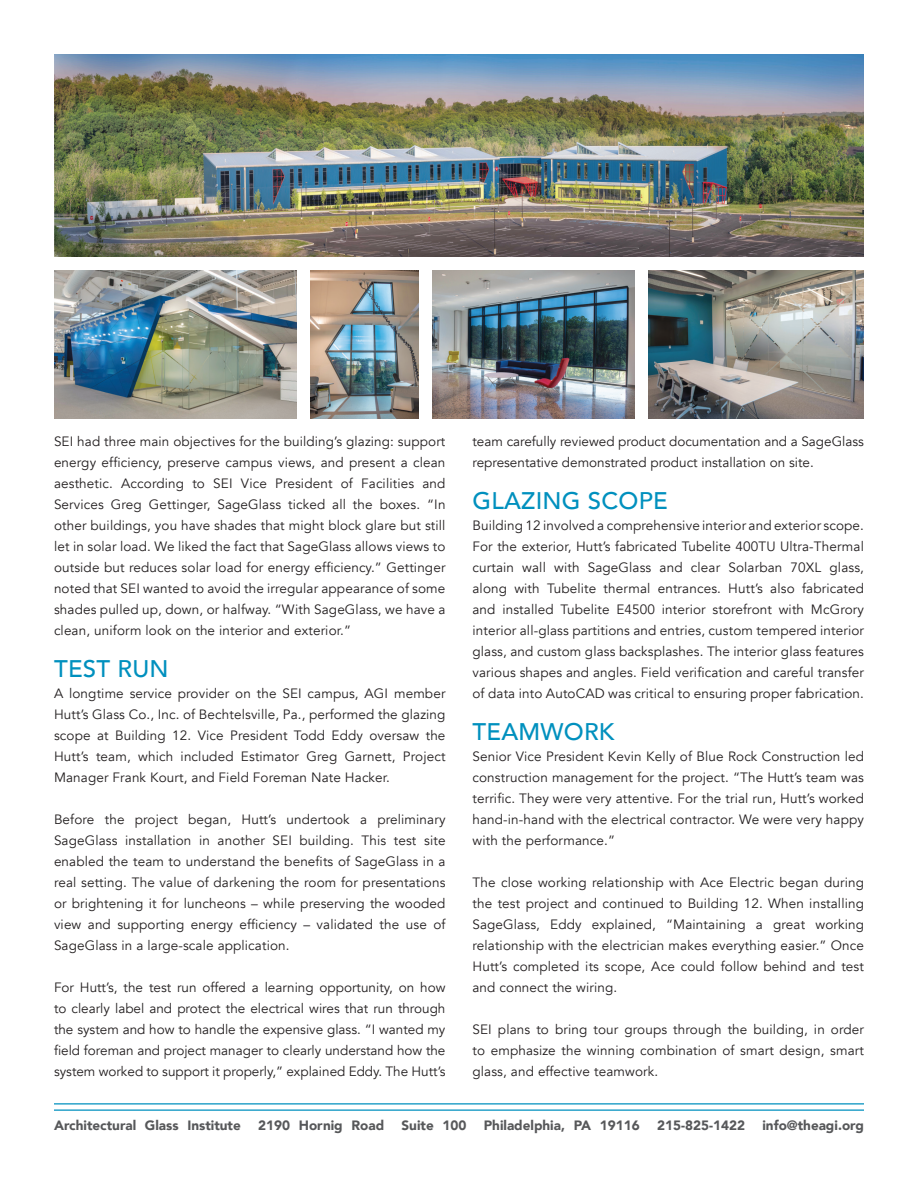
<style>
.page{position:relative;width:918px;height:1188px;background:#fff}
.page>*{position:absolute;margin:0;border:0;box-sizing:border-box;transform-origin:0 0}
.t1{font:500 24px "Avenir";letter-spacing:.01em;color:#0090be}
.t2{font:13.5px/21px "Avenir";letter-spacing:.01em;color:#231f20;text-align:justify}
.t3{font:900 13.5px "Avenir";color:#57585a}
</style>
<div class="page">
<hr style="left:54px;top:1103px;width:810px;height:2px;background:#0090be">
<hr style="left:54px;top:1109px;width:810px;height:2px;background:#0090be">
<img style="left:54px;top:54px;width:810px;height:202px">
<img style="left:432px;top:270px;width:202px;height:148px">
<img style="left:54px;top:270px;width:243px;height:148px">
<img style="left:648px;top:270px;width:216px;height:148px">
<img style="left:310px;top:270px;width:108px;height:148px">
<p class="t2" style="left:54px;top:431px;width:393px">SEI had three main objectives for the building’s glazing: support energy efficiency, preserve campus views, and present a clean aesthetic. According to SEI Vice President of Facilities and Services Greg Gettinger, SageGlass ticked all the boxes. “In other buildings, you have shades that might block glare but still let in solar load. We liked the fact that SageGlass allows views to outside but reduces solar load for energy efficiency.” Gettinger noted that SEI wanted to avoid the irregular appearance of some shades pulled up, down, or halfway. “With SageGlass, we have a clean, uniform look on the interior and exterior.”</p>
<p class="t1" style="left:54px;top:647px;width:116px">TEST RUN</p>
<p class="t2" style="left:54px;top:683px;width:393px">A longtime service provider on the SEI campus, AGI member Hutt’s Glass Co., Inc. of Bechtelsville, Pa., performed the glazing scope at Building 12. Vice President Todd Eddy oversaw the Hutt’s team, which included Estimator Greg Garnett, Project Manager Frank Kourt, and Field Foreman Nate Hacker.</p>
<p class="t2" style="left:54px;top:809px;width:393px">Before the project began, Hutt’s undertook a preliminary SageGlass installation in another SEI building. This test site enabled the team to understand the benefits of SageGlass in a real setting. The value of darkening the room for presentations or brightening it for luncheons – while preserving the wooded view and supporting energy efficiency – validated the use of SageGlass in a large-scale application.</p>
<p class="t2" style="left:54px;top:977px;width:393px">For Hutt’s, the test run offered a learning opportunity, on how to clearly label and protect the electrical wires that run through the system and how to handle the expensive glass. “I wanted my field foreman and project manager to clearly understand how the system worked to support it properly,” explained Eddy. The Hutt’s</p>
<p class="t2" style="left:472px;top:431px;width:393px">team carefully reviewed product documentation and a SageGlass representative demonstrated product installation on site.</p>
<p class="t1" style="left:472px;top:479px;width:197px">GLAZING SCOPE</p>
<p class="t2" style="left:472px;top:515px;width:393px">Building 12 involved a comprehensive interior and exterior scope.<br>For the exterior, Hutt’s fabricated Tubelite 400TU Ultra-Thermal curtain wall with SageGlass and clear Solarban 70XL glass, along with Tubelite thermal entrances. Hutt’s also fabricated and installed Tubelite E4500 interior storefront with McGrory interior all-glass partitions and entries, custom tempered interior glass, and custom glass backsplashes. The interior glass features various shapes and angles. Field verification and careful transfer of data into AutoCAD was critical to ensuring proper fabrication.</p>
<p class="t1" style="left:472px;top:710px;width:144px">TEAMWORK</p>
<p class="t2" style="left:472px;top:746px;width:393px">Senior Vice President Kevin Kelly of Blue Rock Construction led construction management for the project. “The Hutt’s team was terrific. They were very attentive. For the trial run, Hutt’s worked hand-in-hand with the electrical contractor. We were very happy with the performance.”</p>
<p class="t2" style="left:472px;top:872px;width:393px">The close working relationship with Ace Electric began during the test project and continued to Building 12. When installing SageGlass, Eddy explained, “Maintaining a great working relationship with the electrician makes everything easier.” Once Hutt’s completed its scope, Ace could follow behind and test and connect the wiring.</p>
<p class="t2" style="left:472px;top:1019px;width:393px">SEI plans to bring tour groups through the building, in order to emphasize the winning combination of smart design, smart glass, and effective teamwork.</p>
<p class="t3" style="left:54px;top:1114px;width:188px">Architectural Glass Institute</p>
<p class="t3" style="left:258px;top:1114px;width:128px">2190 Hornig Road</p>
<p class="t3" style="left:402px;top:1114px;width:66px">Suite 100</p>
<p class="t3" style="left:484px;top:1114px;width:158px">Philadelphia, PA 19116</p>
<p class="t3" style="left:657px;top:1114px;width:89px">215-825-1422</p>
<p class="t3" style="left:762px;top:1114px;width:103px">info@theagi.org</p>
</div>
